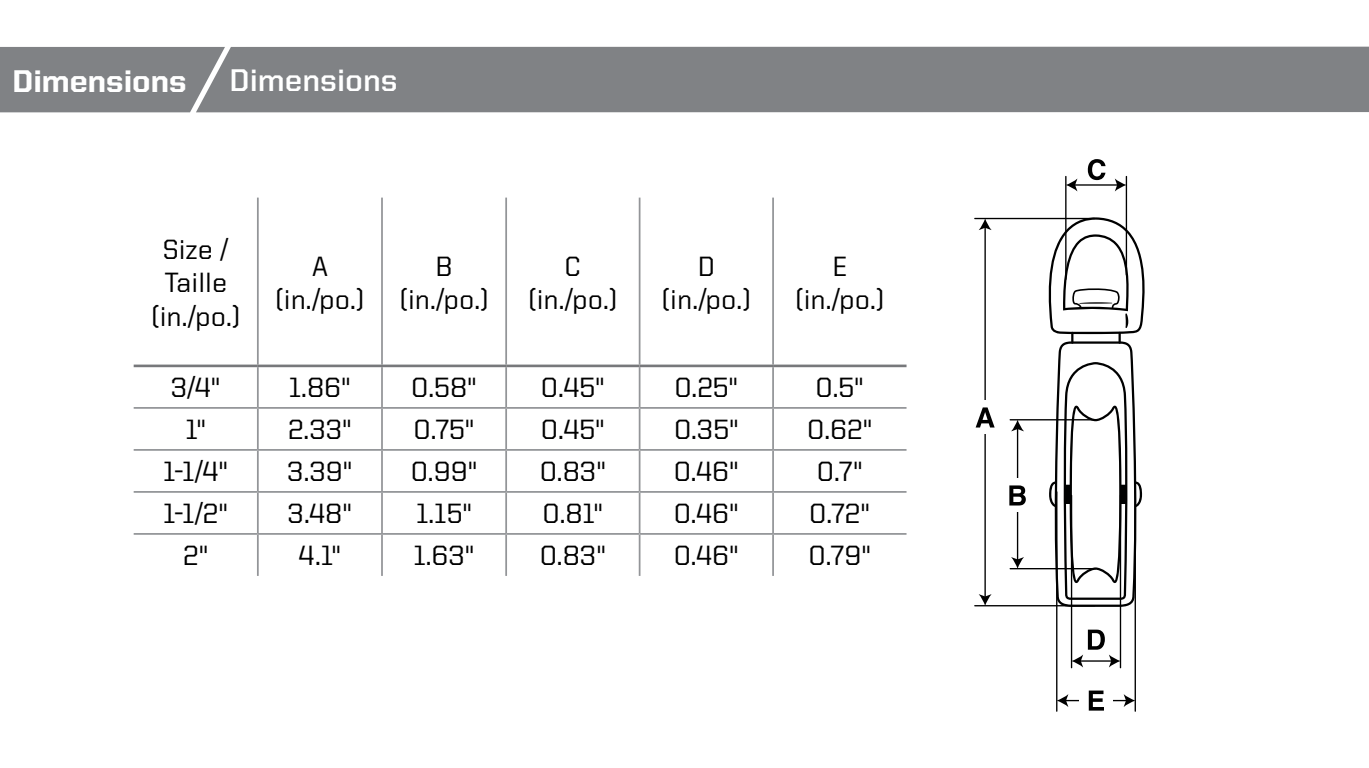
<style>
.page{position:relative;width:1369px;height:768px;background:#fff}
.page>*{position:absolute;margin:0;border:0;box-sizing:border-box;transform-origin:0 0}
.t1{font:800 31.5px "United Sans Reg";color:#fff}
.t2{font:700 31.5px "United Sans Reg";color:#fff}
.t3{font:500 28px/33.6px "United Sans Reg";color:#000;text-align:center}
</style>
<div class="page">
<svg style="left:134px;top:198px;width:772px;height:167px"></svg>
<hr style="left:257px;top:198px;width:2px;height:167px;background:#939598">
<hr style="left:381px;top:198px;width:2px;height:167px;background:#939598">
<hr style="left:505px;top:198px;width:2px;height:167px;background:#939598">
<hr style="left:638px;top:198px;width:2px;height:167px;background:#939598">
<hr style="left:772px;top:198px;width:1px;height:167px;background:#939598">
<hr style="left:257px;top:367px;width:2px;height:40px;background:#939598">
<hr style="left:381px;top:367px;width:2px;height:40px;background:#939598">
<hr style="left:505px;top:367px;width:2px;height:40px;background:#939598">
<hr style="left:638px;top:367px;width:2px;height:40px;background:#939598">
<hr style="left:772px;top:367px;width:1px;height:40px;background:#939598">
<hr style="left:257px;top:409px;width:2px;height:40px;background:#939598">
<hr style="left:381px;top:409px;width:2px;height:40px;background:#939598">
<hr style="left:505px;top:409px;width:2px;height:40px;background:#939598">
<hr style="left:638px;top:409px;width:2px;height:40px;background:#939598">
<hr style="left:772px;top:409px;width:1px;height:40px;background:#939598">
<hr style="left:257px;top:451px;width:2px;height:40px;background:#939598">
<hr style="left:381px;top:451px;width:2px;height:40px;background:#939598">
<hr style="left:505px;top:451px;width:2px;height:40px;background:#939598">
<hr style="left:638px;top:451px;width:2px;height:40px;background:#939598">
<hr style="left:772px;top:451px;width:1px;height:40px;background:#939598">
<hr style="left:257px;top:493px;width:2px;height:40px;background:#939598">
<hr style="left:381px;top:493px;width:2px;height:40px;background:#939598">
<hr style="left:505px;top:493px;width:2px;height:40px;background:#939598">
<hr style="left:638px;top:493px;width:2px;height:40px;background:#939598">
<hr style="left:772px;top:493px;width:1px;height:40px;background:#939598">
<hr style="left:257px;top:535px;width:2px;height:41px;background:#939598">
<hr style="left:381px;top:535px;width:2px;height:41px;background:#939598">
<hr style="left:505px;top:535px;width:2px;height:41px;background:#939598">
<hr style="left:638px;top:535px;width:2px;height:41px;background:#939598">
<hr style="left:772px;top:535px;width:1px;height:41px;background:#939598">
<hr style="left:134px;top:365px;width:124px;height:2px;background:#77787b">
<hr style="left:258px;top:365px;width:124px;height:2px;background:#77787b">
<hr style="left:382px;top:365px;width:124px;height:2px;background:#77787b">
<hr style="left:506px;top:365px;width:133px;height:2px;background:#77787b">
<hr style="left:639px;top:365px;width:134px;height:2px;background:#77787b">
<hr style="left:773px;top:365px;width:133px;height:2px;background:#77787b">
<hr style="left:134px;top:407px;width:124px;height:2px;background:#939598">
<hr style="left:258px;top:407px;width:124px;height:2px;background:#939598">
<hr style="left:382px;top:407px;width:124px;height:2px;background:#939598">
<hr style="left:506px;top:407px;width:133px;height:2px;background:#939598">
<hr style="left:639px;top:407px;width:134px;height:2px;background:#939598">
<hr style="left:773px;top:407px;width:133px;height:2px;background:#939598">
<hr style="left:134px;top:449px;width:124px;height:2px;background:#939598">
<hr style="left:258px;top:449px;width:124px;height:2px;background:#939598">
<hr style="left:382px;top:449px;width:124px;height:2px;background:#939598">
<hr style="left:506px;top:449px;width:133px;height:2px;background:#939598">
<hr style="left:639px;top:449px;width:134px;height:2px;background:#939598">
<hr style="left:773px;top:449px;width:133px;height:2px;background:#939598">
<hr style="left:134px;top:491px;width:124px;height:2px;background:#939598">
<hr style="left:258px;top:491px;width:124px;height:2px;background:#939598">
<hr style="left:382px;top:491px;width:124px;height:2px;background:#939598">
<hr style="left:506px;top:491px;width:133px;height:2px;background:#939598">
<hr style="left:639px;top:491px;width:134px;height:2px;background:#939598">
<hr style="left:773px;top:491px;width:133px;height:2px;background:#939598">
<hr style="left:134px;top:533px;width:124px;height:2px;background:#939598">
<hr style="left:258px;top:533px;width:124px;height:2px;background:#939598">
<hr style="left:382px;top:533px;width:124px;height:2px;background:#939598">
<hr style="left:506px;top:533px;width:133px;height:2px;background:#939598">
<hr style="left:639px;top:533px;width:134px;height:2px;background:#939598">
<hr style="left:773px;top:533px;width:133px;height:2px;background:#939598">
<div style="left:0;top:47px;width:196px;height:65px;background:#808285"></div>
<div style="left:196px;top:47px;width:1172px;height:65px;background:#808285"></div>
<svg style="left:974px;top:159px;width:171px;height:553px"></svg>
<p class="t1" style="left:13px;top:63px;width:175px">Dimensions</p>
<p class="t2" style="left:229px;top:63px;width:170px">Dimensions</p>
<p class="t3" style="left:151px;top:232px;width:91px">Size /<br>Taille (in./po.)</p>
<p class="t3" style="left:275px;top:249px;width:91px">A (in./po.)</p>
<p class="t3" style="left:399px;top:249px;width:91px">B (in./po.)</p>
<p class="t3" style="left:528px;top:249px;width:91px">C (in./po.)</p>
<p class="t3" style="left:661px;top:249px;width:91px">D (in./po.)</p>
<p class="t3" style="left:795px;top:249px;width:91px">E (in./po.)</p>
<p class="t3" style="left:171px;top:370px;width:51px">3/4"</p>
<p class="t3" style="left:289px;top:370px;width:63px">1.86"</p>
<p class="t3" style="left:411px;top:370px;width:67px">0.58"</p>
<p class="t3" style="left:541px;top:370px;width:65px">0.45"</p>
<p class="t3" style="left:674px;top:370px;width:65px">0.25"</p>
<p class="t3" style="left:815px;top:370px;width:50px">0.5"</p>
<p class="t3" style="left:185px;top:412px;width:22px">1"</p>
<p class="t3" style="left:288px;top:412px;width:65px">2.33"</p>
<p class="t3" style="left:413px;top:412px;width:63px">0.75"</p>
<p class="t3" style="left:541px;top:412px;width:65px">0.45"</p>
<p class="t3" style="left:674px;top:412px;width:66px">0.35"</p>
<p class="t3" style="left:807px;top:412px;width:67px">0.62"</p>
<p class="t3" style="left:163px;top:454px;width:66px">1-1/4"</p>
<p class="t3" style="left:287px;top:454px;width:67px">3.39"</p>
<p class="t3" style="left:410px;top:454px;width:68px">0.99"</p>
<p class="t3" style="left:539px;top:454px;width:68px">0.83"</p>
<p class="t3" style="left:673px;top:454px;width:67px">0.46"</p>
<p class="t3" style="left:816px;top:454px;width:47px">0.7"</p>
<p class="t3" style="left:163px;top:496px;width:66px">1-1/2"</p>
<p class="t3" style="left:287px;top:496px;width:66px">3.48"</p>
<p class="t3" style="left:416px;top:496px;width:57px">1.15"</p>
<p class="t3" style="left:542px;top:496px;width:62px">0.81"</p>
<p class="t3" style="left:673px;top:496px;width:67px">0.46"</p>
<p class="t3" style="left:809px;top:496px;width:62px">0.72"</p>
<p class="t3" style="left:183px;top:538px;width:27px">2"</p>
<p class="t3" style="left:298px;top:538px;width:44px">4.1"</p>
<p class="t3" style="left:413px;top:538px;width:62px">1.63"</p>
<p class="t3" style="left:539px;top:538px;width:68px">0.83"</p>
<p class="t3" style="left:673px;top:538px;width:67px">0.46"</p>
<p class="t3" style="left:808px;top:538px;width:64px">0.79"</p>
</div>
